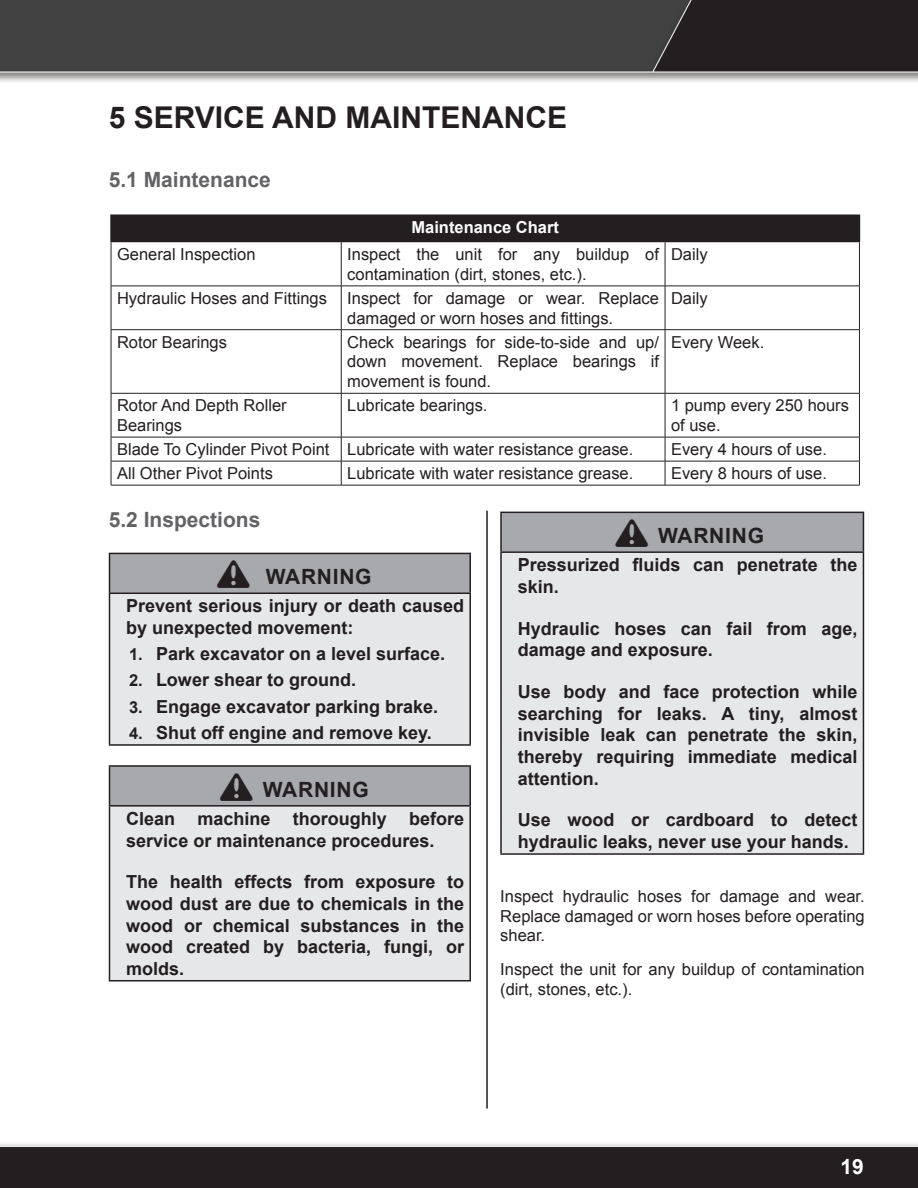
<style>
.page{position:relative;width:918px;height:1188px;background:#fff}
.page>*{position:absolute;margin:0;border:0;box-sizing:border-box;transform-origin:0 0}
.Page_Heading{font:700 30px "Arial";color:#231f20}
.Secondary_Heading{font:700 21px "Arial";color:#636366}
.Warnings{font:700 21px "Arial";letter-spacing:.035em;color:#231f20}
.t1{font:700 21px "Arial";color:#fff}
.Warning_Text{font:700 18px/21.6px "Arial";color:#231f20}
.Regular_Text{font:16.5px/19.8px "Arial";color:#231f20}
.Table_Text___Heading{font:700 16.5px "Arial";color:#fff}
.s1{font-family:"Warning Box";font-weight:400;font-size:30px}
.s2{font-size:16.5px}
</style>
<div class="page">
<img style="left:0;top:0;width:918px;height:1188px">
<hr style="left:486px;top:511px;width:2px;height:597px;background:#231f20">
<div style="left:111px;top:215px;width:748px;height:27px;background:#231f20"></div>
<hr style="left:110px;top:214px;width:231px;height:2px;background:#231f20">
<hr style="left:110px;top:216px;width:2px;height:25px;background:#231f20">
<hr style="left:341px;top:214px;width:324px;height:2px;background:#231f20">
<hr style="left:665px;top:214px;width:195px;height:2px;background:#231f20">
<svg style="left:859px;top:216px;width:1px;height:25px"></svg>
<hr style="left:110px;top:241px;width:231px;height:1px;background:#231f20">
<hr style="left:665px;top:241px;width:195px;height:1px;background:#231f20">
<hr style="left:111px;top:242px;width:1px;height:44px;background:#231f20">
<hr style="left:341px;top:242px;width:1px;height:44px;background:#231f20">
<hr style="left:665px;top:242px;width:1px;height:44px;background:#231f20">
<hr style="left:859px;top:242px;width:1px;height:44px;background:#231f20">
<hr style="left:111px;top:286px;width:230px;height:1px;background:#231f20">
<hr style="left:111px;top:286px;width:1px;height:43px;background:#231f20">
<hr style="left:341px;top:286px;width:324px;height:1px;background:#231f20">
<hr style="left:341px;top:286px;width:1px;height:43px;background:#231f20">
<hr style="left:665px;top:286px;width:195px;height:1px;background:#231f20">
<hr style="left:665px;top:286px;width:1px;height:43px;background:#231f20">
<hr style="left:859px;top:286px;width:1px;height:43px;background:#231f20">
<hr style="left:111px;top:329px;width:230px;height:1px;background:#231f20">
<hr style="left:111px;top:330px;width:1px;height:63px;background:#231f20">
<hr style="left:341px;top:329px;width:324px;height:1px;background:#231f20">
<hr style="left:341px;top:330px;width:1px;height:63px;background:#231f20">
<hr style="left:665px;top:329px;width:195px;height:1px;background:#231f20">
<hr style="left:665px;top:330px;width:1px;height:63px;background:#231f20">
<hr style="left:859px;top:330px;width:1px;height:63px;background:#231f20">
<hr style="left:111px;top:393px;width:230px;height:1px;background:#231f20">
<hr style="left:111px;top:393px;width:1px;height:44px;background:#231f20">
<hr style="left:341px;top:393px;width:324px;height:1px;background:#231f20">
<hr style="left:341px;top:393px;width:1px;height:44px;background:#231f20">
<hr style="left:665px;top:393px;width:195px;height:1px;background:#231f20">
<hr style="left:665px;top:393px;width:1px;height:44px;background:#231f20">
<hr style="left:859px;top:393px;width:1px;height:44px;background:#231f20">
<hr style="left:111px;top:437px;width:230px;height:1px;background:#231f20">
<hr style="left:341px;top:437px;width:324px;height:1px;background:#231f20">
<hr style="left:665px;top:437px;width:195px;height:1px;background:#231f20">
<hr style="left:111px;top:461px;width:230px;height:1px;background:#231f20">
<svg style="left:111px;top:437px;width:1px;height:48px"></svg>
<hr style="left:341px;top:461px;width:324px;height:1px;background:#231f20">
<svg style="left:341px;top:437px;width:1px;height:48px"></svg>
<hr style="left:665px;top:461px;width:195px;height:1px;background:#231f20">
<svg style="left:665px;top:437px;width:1px;height:48px"></svg>
<svg style="left:859px;top:437px;width:1px;height:48px"></svg>
<hr style="left:111px;top:485px;width:230px;height:1px;background:#231f20">
<hr style="left:341px;top:485px;width:324px;height:1px;background:#231f20">
<hr style="left:665px;top:485px;width:195px;height:1px;background:#231f20">
<div style="left:110px;top:553px;width:360px;height:40px;background:#a8a9ad"></div>
<div style="left:110px;top:593px;width:360px;height:152px;background:#e6e7e9"></div>
<hr style="left:109px;top:553px;width:362px;height:1px;background:#231f20">
<hr style="left:109px;top:554px;width:1px;height:39px;background:#231f20">
<hr style="left:469px;top:554px;width:2px;height:39px;background:#231f20">
<hr style="left:109px;top:593px;width:362px;height:1px;background:#231f20">
<hr style="left:109px;top:594px;width:1px;height:150px;background:#231f20">
<hr style="left:469px;top:594px;width:2px;height:150px;background:#231f20">
<hr style="left:109px;top:744px;width:362px;height:2px;background:#231f20">
<div style="left:110px;top:766px;width:360px;height:40px;background:#a8a9ad"></div>
<div style="left:110px;top:806px;width:360px;height:175px;background:#e6e7e9"></div>
<hr style="left:109px;top:765px;width:362px;height:2px;background:#231f20">
<hr style="left:109px;top:767px;width:1px;height:38px;background:#231f20">
<hr style="left:469px;top:767px;width:2px;height:38px;background:#231f20">
<hr style="left:109px;top:805px;width:362px;height:2px;background:#231f20">
<hr style="left:109px;top:807px;width:1px;height:173px;background:#231f20">
<hr style="left:469px;top:807px;width:2px;height:173px;background:#231f20">
<hr style="left:109px;top:980px;width:362px;height:2px;background:#231f20">
<div style="left:501px;top:512px;width:362px;height:40px;background:#a8a9ad"></div>
<div style="left:501px;top:552px;width:362px;height:302px;background:#e6e7e9"></div>
<hr style="left:500px;top:512px;width:364px;height:1px;background:#231f20">
<hr style="left:500px;top:513px;width:2px;height:38px;background:#231f20">
<hr style="left:863px;top:513px;width:1px;height:38px;background:#231f20">
<hr style="left:500px;top:551px;width:364px;height:2px;background:#231f20">
<hr style="left:500px;top:553px;width:2px;height:300px;background:#231f20">
<hr style="left:863px;top:553px;width:1px;height:300px;background:#231f20">
<hr style="left:500px;top:853px;width:364px;height:2px;background:#231f20">
<p class="Page_Heading" style="left:109px;top:97px;width:460px">5 SERVICE AND MAINTENANCE</p>
<p class="Secondary_Heading" style="left:109px;top:165px;width:164px">5.1 Maintenance</p>
<p class="Table_Text___Heading" style="left:411px;top:216px;width:149px">Maintenance Chart</p>
<p class="Regular_Text" style="left:117px;top:244px;width:140px">General Inspection</p>
<p class="Regular_Text" style="left:347px;top:244px;width:313px">Inspect the unit for any buildup of contamination (dirt, stones, etc.).</p>
<p class="Regular_Text" style="left:671px;top:244px;width:38px">Daily</p>
<p class="Regular_Text" style="left:117px;top:288px;width:211px">Hydraulic Hoses and Fittings</p>
<p class="Regular_Text" style="left:347px;top:288px;width:313px">Inspect for damage or wear. Replace damaged or worn hoses and fittings.</p>
<p class="Regular_Text" style="left:671px;top:288px;width:38px">Daily</p>
<p class="Regular_Text" style="left:117px;top:332px;width:112px">Rotor Bearings</p>
<p class="Regular_Text" style="left:347px;top:332px;width:313px;text-align:justify">Check bearings for side-to-side and up/ down movement. Replace bearings if movement is found.</p>
<p class="Regular_Text" style="left:671px;top:332px;width:95px">Every Week.</p>
<p class="Regular_Text" style="left:117px;top:396px;width:171px">Rotor And Depth Roller<br>Bearings</p>
<p class="Regular_Text" style="left:347px;top:396px;width:142px">Lubricate bearings.</p>
<p class="Regular_Text" style="left:671px;top:396px;width:179px">1 pump every 250 hours of use.</p>
<p class="Regular_Text" style="left:117px;top:439px;width:214px">Blade To Cylinder Pivot Point</p>
<p class="Regular_Text" style="left:347px;top:439px;width:288px">Lubricate with water resistance grease.</p>
<p class="Regular_Text" style="left:671px;top:439px;width:157px">Every 4 hours of use.</p>
<p class="Regular_Text" style="left:117px;top:463px;width:157px">All Other Pivot Points</p>
<p class="Regular_Text" style="left:347px;top:463px;width:288px">Lubricate with water resistance grease.</p>
<p class="Regular_Text" style="left:671px;top:463px;width:157px">Every 8 hours of use.</p>
<p class="Secondary_Heading" style="left:109px;top:505px;width:153px">5.2 Inspections</p>
<p class="Warnings" style="left:221px;top:562px;width:152px"><span class="s1">^</span> WARNING</p>
<p class="Warning_Text" style="left:126px;top:595px;width:339px">Prevent serious injury or death caused by unexpected movement:</p>
<p class="Warning_Text" style="left:129px;top:643px;width:315px"><span class="s2">1.</span> Park excavator on a level surface.</p>
<p class="Warning_Text" style="left:129px;top:670px;width:226px"><span class="s2">2.</span> Lower shear to ground.</p>
<p class="Warning_Text" style="left:129px;top:696px;width:308px"><span class="s2">3.</span> Engage excavator parking brake.</p>
<p class="Warning_Text" style="left:129px;top:722px;width:302px"><span class="s2">4.</span> Shut off engine and remove key.</p>
<p class="Warnings" style="left:224px;top:775px;width:146px"><span class="s1">^</span> WARNING</p>
<p class="Warning_Text" style="left:126px;top:808px;width:339px">Clean machine thoroughly before service or maintenance procedures.</p>
<p class="Warning_Text" style="left:126px;top:871px;width:339px;text-align:justify">The health effects from exposure to wood dust are due to chemicals in the wood or chemical substances in the wood created by bacteria, fungi, or molds.</p>
<p class="Warnings" style="left:619px;top:521px;width:146px"><span class="s1">^</span> WARNING</p>
<p class="Warning_Text" style="left:518px;top:554px;width:341px">Pressurized fluids can penetrate the skin.</p>
<p class="Warning_Text" style="left:518px;top:618px;width:341px">Hydraulic hoses can fail from age, damage and exposure.</p>
<p class="Warning_Text" style="left:518px;top:681px;width:341px;text-align:justify">Use body and face protection while searching for leaks. A tiny, almost invisible leak can penetrate the skin, thereby requiring immediate medical attention.</p>
<p class="Warning_Text" style="left:518px;top:810px;width:341px">Use wood or cardboard to detect hydraulic leaks, never use your hands.</p>
<p class="Regular_Text" style="left:500px;top:886px;width:366px;text-align:justify">Inspect hydraulic hoses for damage and wear.<br>Replace damaged or worn hoses before operating shear.</p>
<p class="Regular_Text" style="left:500px;top:959px;width:366px">Inspect the unit for any buildup of contamination (dirt, stones, etc.).</p>
<p class="t1" style="left:841px;top:1151px;width:25px">19</p>
</div>
